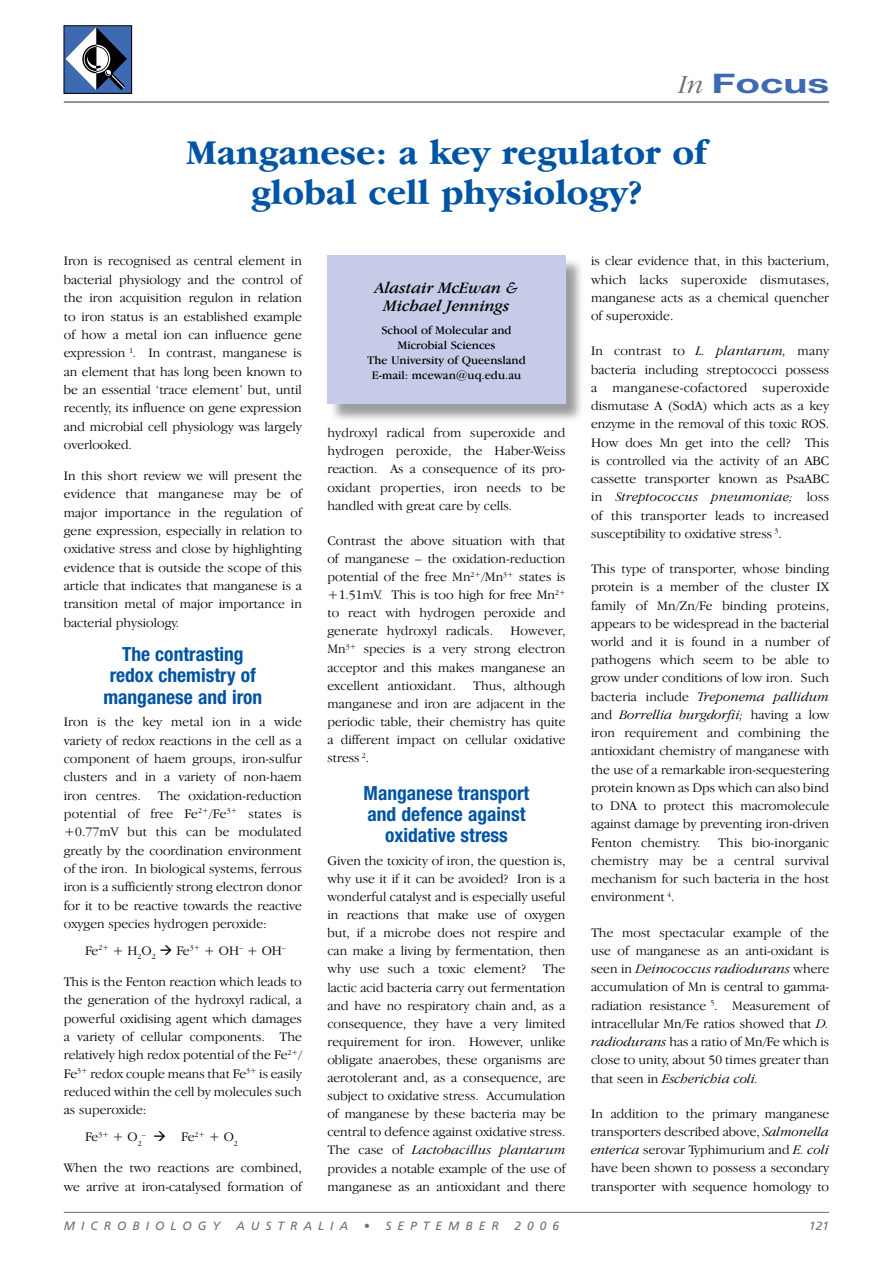
<style>
.page{position:relative;width:893px;height:1263px;background:#fff}
.page>*{position:absolute;margin:0;border:0;box-sizing:border-box;transform-origin:0 0}
.t1{font:700 36px/40.5px "Garamond IT Cby BT";color:#0054a4;text-align:center}
.t2{font:700 27px "Helvetica Neue";color:#3f6ab1;scale:1.5 1}
.t3{font:700 condensed 19.5px/21.3px "Helvetica Neue";color:#0054a4;text-align:center}
.t4{font:italic 16.5px/18px "Garamond IT Cby BT";color:#000;text-align:center}
.t5{font:300 13.5px/18.3px "Garamond IT Cby BT";color:#000;text-align:justify}
.t6{font:12px/15px "Garamond IT Cby BT";color:#000;text-align:center}
.t7{font:italic 12px "Frutiger";letter-spacing:.5em;color:#6d6f71}
.t8{font:300 7.8px "Garamond IT Cby BT";color:#000}
.s1{font-family:"Garamond IT Cby BT";font-weight:300;font-style:italic;color:#6d6f71}
.s2{font-style:italic}
</style>
<div class="page">
<hr style="left:64px;top:1212px;width:765px;height:1px;background:#6d6f71">
<hr style="left:64px;top:101px;width:765px;height:2px;background:#6d6f71">
<div style="left:64px;top:26px;width:68px;height:67px;background:#3f6ab1"></div>
<svg style="left:66px;top:28px;width:61px;height:62px"></svg>
<div style="left:64px;top:26px;width:68px;height:68px;border:1px solid #000"></div>
<div style="left:329px;top:257px;width:257px;height:166px;background:#000;opacity:.39"></div>
<div style="left:327px;top:255px;width:239px;height:149px;background:#c6cce7"></div>
<h2 class="t2" style="left:679px;top:67px;width:102px"><span class="s1">In</span> Focus</h2>
<h1 class="t1" style="left:186px;top:132px;width:522px">Manganese: a key regulator of global cell physiology?</h1>
<p class="t5" style="left:64px;top:252px;width:240px">Iron is recognised as central element in bacterial physiology and the control of the iron acquisition regulon in relation to iron status is an established example of how a metal ion can influence gene expression <sup>1</sup>. In contrast, manganese is an element that has long been known to be an essential ‘trace element’ but, until recently, its influence on gene expression and microbial cell physiology was largely overlooked.</p>
<p class="t5" style="left:64px;top:466px;width:240px">In this short review we will present the evidence that manganese may be of major importance in the regulation of gene expression, especially in relation to oxidative stress and close by highlighting evidence that is outside the scope of this article that indicates that manganese is a transition metal of major importance in bacterial physiology.</p>
<h3 class="t3" style="left:103px;top:643px;width:160px">The contrasting redox chemistry of manganese and iron</h3>
<p class="t5" style="left:64px;top:712px;width:240px">Iron is the key metal ion in a wide variety of redox reactions in the cell as a component of haem groups, iron-sulfur clusters and in a variety of non-haem iron centres.</p>
<p class="t5" style="left:64px;top:786px;width:240px;text-indent:94px">The oxidation-reduction potential of free Fe<sup>2+</sup>/Fe<sup>3+</sup> states is +0.77mV but this can be modulated greatly by the coordination environment of the iron. In biological systems, ferrous iron is a sufficiently strong electron donor for it to be reactive towards the reactive oxygen species hydrogen peroxide:</p>
<p class="t5" style="left:85px;top:941px;width:72px">Fe<sup>2+</sup> + H<sub>2</sub>O<sub>2</sub></p>
<p class="t5" style="left:176px;top:941px;width:111px">Fe<sup>3+</sup> + OH<sup>–</sup> + OH<sup>–</sup></p>
<p class="t5" style="left:64px;top:972px;width:240px">This is the Fenton reaction which leads to the generation of the hydroxyl radical, a powerful oxidising agent which damages a variety of cellular components. The relatively high redox potential of the Fe<sup>2+</sup>/ Fe<sup>3+</sup> redox couple means that Fe<sup>3+</sup> is easily reduced within the cell by molecules such as superoxide:</p>
<p class="t5" style="left:85px;top:1127px;width:58px">Fe<sup>3+</sup> + O<sub>2</sub></p>
<p class="t8" style="left:142px;top:1130px;width:5px">–</p>
<p class="t5" style="left:181px;top:1127px;width:58px">Fe<sup>2+</sup> + O<sub>2</sub></p>
<p class="t5" style="left:64px;top:1159px;width:240px">When the two reactions are combined, we arrive at iron-catalysed formation of</p>
<p class="t4" style="left:375px;top:278px;width:145px">Alastair McEwan &amp;<br>Michael Jennings</p>
<p class="t6" style="left:367px;top:323px;width:160px">School of Molecular and<br>Microbial Sciences<br>The University of Queensland<br>E-mail: mcewan@uq.edu.au</p>
<p class="t5" style="left:327px;top:424px;width:240px">hydroxyl radical from superoxide and hydrogen peroxide, the Haber-Weiss reaction. As a consequence of its pro&shy;oxidant properties, iron needs to be handled with great care by cells.</p>
<p class="t5" style="left:327px;top:531px;width:240px">Contrast the above situation with that of manganese – the oxidation-reduction potential of the free Mn<sup>2+</sup>/Mn<sup>3+</sup> states is +1.51mV. This is too high for free Mn<sup>2+ </sup>to react with hydrogen peroxide and generate hydroxyl radicals.</p>
<p class="t5" style="left:327px;top:622px;width:240px;text-indent:183px">However, Mn<sup>3+</sup> species is a very strong electron acceptor and this makes manganese an excellent antioxidant.</p>
<p class="t5" style="left:327px;top:676px;width:240px;text-indent:146px">Thus, although manganese and iron are adjacent in the periodic table, their chemistry has quite a different impact on cellular oxidative stress <sup>2</sup>.</p>
<h3 class="t3" style="left:364px;top:782px;width:167px">Manganese transport and defence against oxidative stress</h3>
<p class="t5" style="left:327px;top:851px;width:240px">Given the toxicity of iron, the question is, why use it if it can be avoided? Iron is a wonderful catalyst and is especially useful in reactions that make use of oxygen but, if a microbe does not respire and can make a living by fermentation, then why use such a toxic element?</p>
<p class="t5" style="left:327px;top:960px;width:240px;text-indent:216px">The lactic acid bacteria carry out fermentation and have no respiratory chain and, as a consequence, they have a very limited requirement for iron. However, unlike obligate anaerobes, these organisms are aerotolerant and, as a consequence, are subject to oxidative stress. Accumulation of manganese by these bacteria may be central to defence against oxidative stress.<br>The case of <span class="s2">Lactobacillus plantarum </span>provides a notable example of the use of manganese as an antioxidant and there</p>
<p class="t5" style="left:591px;top:252px;width:240px">is clear evidence that, in this bacterium, which lacks superoxide dismutases, manganese acts as a chemical quencher of superoxide.</p>
<p class="t5" style="left:591px;top:342px;width:240px">In contrast to <span class="s2">L. plantarum,</span> many bacteria including streptococci possess a manganese-cofactored superoxide dismutase A (SodA) which acts as a key enzyme in the removal of this toxic ROS.<br>How does Mn get into the cell? This is controlled via the activity of an ABC cassette transporter known as PsaABC in <span class="s2">Streptococcus pneumoniae;</span> loss of this transporter leads to increased susceptibility to oxidative stress <sup>3</sup>.</p>
<p class="t5" style="left:591px;top:559px;width:240px">This type of transporter, whose binding protein is a member of the cluster IX family of Mn/Zn/Fe binding proteins, appears to be widespread in the bacterial world and it is found in a number of pathogens which seem to be able to grow under conditions of low iron. Such bacteria include <span class="s2">Treponema pallidum </span>and <span class="s2">Borrellia burgdorfii;</span> having a low iron requirement and combining the antioxidant chemistry of manganese with the use of a remarkable iron-sequestering protein known as Dps which can also bind to DNA to protect this macromolecule against damage by preventing iron-driven Fenton chemistry.</p>
<p class="t5" style="left:591px;top:833px;width:240px;text-indent:127px">This bio-inorganic chemistry may be a central survival mechanism for such bacteria in the host environment <sup>4</sup>.</p>
<p class="t5" style="left:591px;top:923px;width:240px">The most spectacular example of the use of manganese as an anti-oxidant is seen in <span class="s2">Deinococcus radiodurans</span> where accumulation of Mn is central to gamma&shy;radiation resistance <sup>5</sup>. Measurement of intracellular Mn/Fe ratios showed that <span class="s2">D. radiodurans</span> has a ratio of Mn/Fe which is close to unity, about 50 times greater than that seen in <span class="s2">Escherichia coli.</span></p>
<p class="t5" style="left:591px;top:1104px;width:240px">In addition to the primary manganese transporters described above, <span class="s2">Salmonella enterica</span> serovar Typhimurium and <span class="s2">E. coli </span>have been shown to possess a secondary transporter with sequence homology to</p>
<p class="t7" style="left:64px;top:1218px;width:158px">MICROBIOLOGY</p>
<p class="t7" style="left:236px;top:1218px;width:113px">AUSTRALIA</p>
<p class="t7" style="left:364px;top:1218px;width:137px">• SEPTEMBER</p>
<p class="t7" style="left:514px;top:1218px;width:46px">2006</p>
<p class="t7" style="left:809px;top:1218px;width:22px">121</p>
</div>
